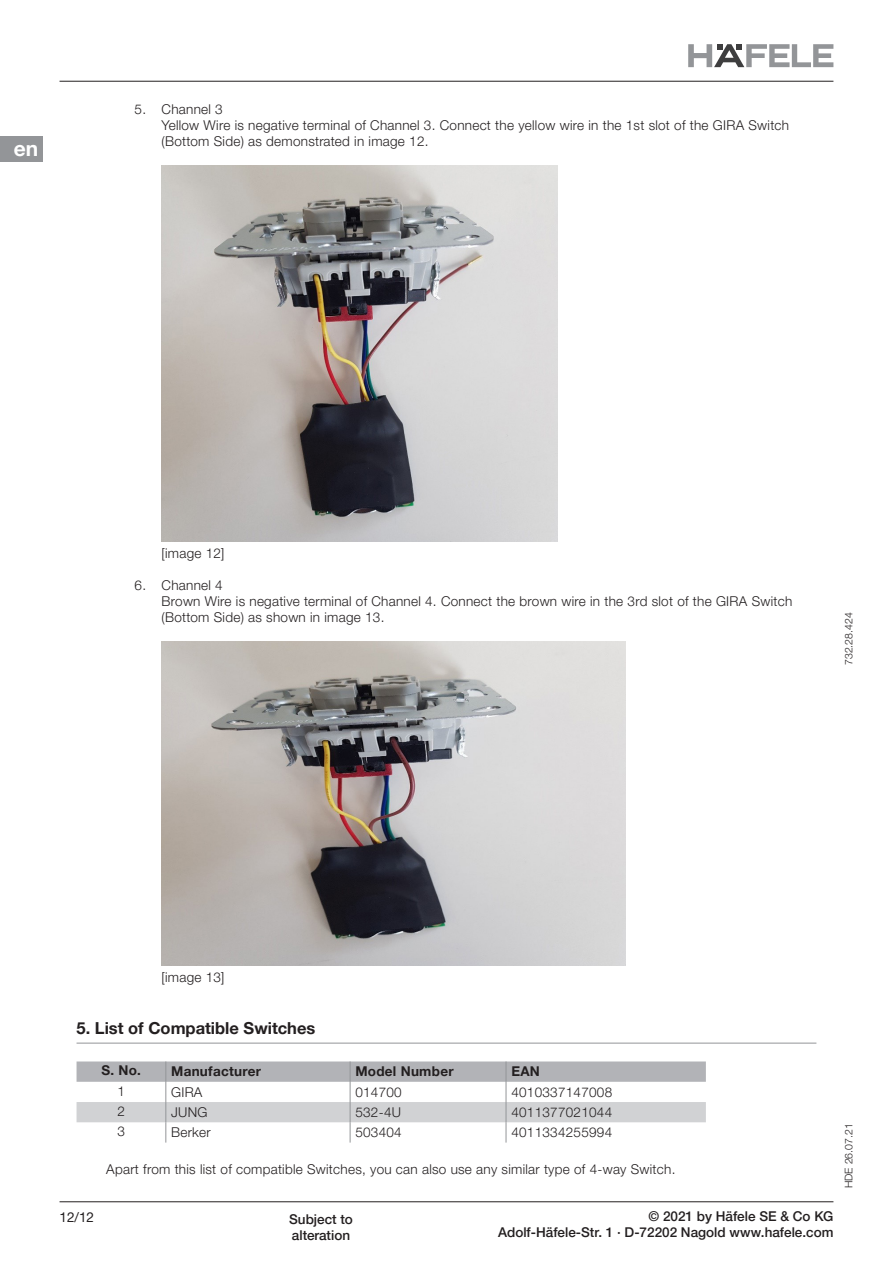
<style>
.page{position:relative;width:893px;height:1263px;background:#fff}
.page>*{position:absolute;margin:0;border:0;box-sizing:border-box;transform-origin:0 0}
.t1{font:700 21px "Helvetica Neue LTW1 G";color:#fff}
.t2{font:700 16.5px "Helvetica Neue LTW1 G";color:#231f20}
.t3{font:300 13.5px/16.2px "Helvetica Neue LTW1 G";letter-spacing:.02em;color:#231f20}
.t4{font:500 13.5px/16.2px "Helvetica Neue LTW1 G";color:#231f20}
.t5{font:700 13.5px "Helvetica Neue LTW1 G";letter-spacing:.02em;color:#231f20}
.t6{font:13.5px "Helvetica Neue LTW1 G";color:#231f20}
.t7{font:300 10.5px "Helvetica Neue LTW1 G";color:#231f20}
</style>
<div class="page">
<hr style="left:60px;top:1201px;width:773px;height:1px;background:#231f20">
<div style="left:0;top:136px;width:43px;height:26px;background:#939598"></div>
<hr style="left:60px;top:81px;width:773px;height:1px;background:#231f20">
<svg style="left:688px;top:44px;width:145px;height:23px"></svg>
<hr style="left:77px;top:1043px;width:739px;height:1px;background:#939598">
<img style="left:162px;top:165px;width:396px;height:376px">
<img style="left:162px;top:641px;width:463px;height:325px">
<svg style="left:77px;top:1061px;width:629px;height:81px"></svg>
<h1 class="t1" style="left:14px;top:136px;width:26px">en</h1>
<p class="t3" style="left:162px;top:101px;width:629px;text-indent:-27px">5. Channel 3<br>Yellow Wire is negative terminal of Channel 3. Connect the yellow wire in the 1st slot of the GIRA Switch (Bottom Side) as demonstrated in image 12.</p>
<p class="t3" style="left:162px;top:545px;width:64px">[image 12]</p>
<p class="t3" style="left:162px;top:577px;width:632px;text-indent:-27px">6. Channel 4<br>Brown Wire is negative terminal of Channel 4. Connect the brown wire in the 3rd slot of the GIRA Switch (Bottom Side) as shown in image 13.</p>
<p class="t7" style="left:842px;top:665px;width:54px;rotate:-90deg">732.28.424</p>
<p class="t3" style="left:162px;top:969px;width:64px">[image 13]</p>
<p class="t2" style="left:77px;top:1018px;width:240px">5. List of Compatible Switches</p>
<p class="t5" style="left:101px;top:1062px;width:41px">S. No.</p>
<p class="t5" style="left:171px;top:1063px;width:91px">Manufacturer</p>
<p class="t5" style="left:355px;top:1063px;width:100px">Model Number</p>
<p class="t5" style="left:511px;top:1063px;width:30px">EAN</p>
<p class="t3" style="left:117px;top:1083px;width:9px">1</p>
<p class="t3" style="left:171px;top:1084px;width:33px">GIRA</p>
<p class="t3" style="left:355px;top:1084px;width:48px">014700</p>
<p class="t3" style="left:511px;top:1084px;width:102px">4010337147008</p>
<p class="t3" style="left:117px;top:1103px;width:9px">2</p>
<p class="t3" style="left:171px;top:1104px;width:38px">JUNG</p>
<p class="t3" style="left:355px;top:1104px;width:47px">532-4U</p>
<p class="t3" style="left:511px;top:1104px;width:102px">4011377021044</p>
<p class="t3" style="left:117px;top:1123px;width:9px">3</p>
<p class="t3" style="left:171px;top:1124px;width:41px">Berker</p>
<p class="t3" style="left:355px;top:1124px;width:48px">503404</p>
<p class="t3" style="left:511px;top:1124px;width:102px">4011334255994</p>
<p class="t3" style="left:106px;top:1161px;width:571px">Apart from this list of compatible Switches, you can also use any similar type of 4-way Switch.</p>
<p class="t6" style="left:60px;top:1208px;width:36px">12/12</p>
<p class="t4" style="left:289px;top:1211px;width:65px">Subject to alteration</p>
<p class="t4" style="left:498px;top:1208px;width:337px;text-align:right">© 2021 by Häfele SE &amp; Co KG<br>Adolf-Häfele-Str. 1 · D-72202 Nagold www.hafele.com</p>
<p class="t7" style="left:842px;top:1188px;width:66px;rotate:-90deg">HDE 26.07.21</p>
</div>
